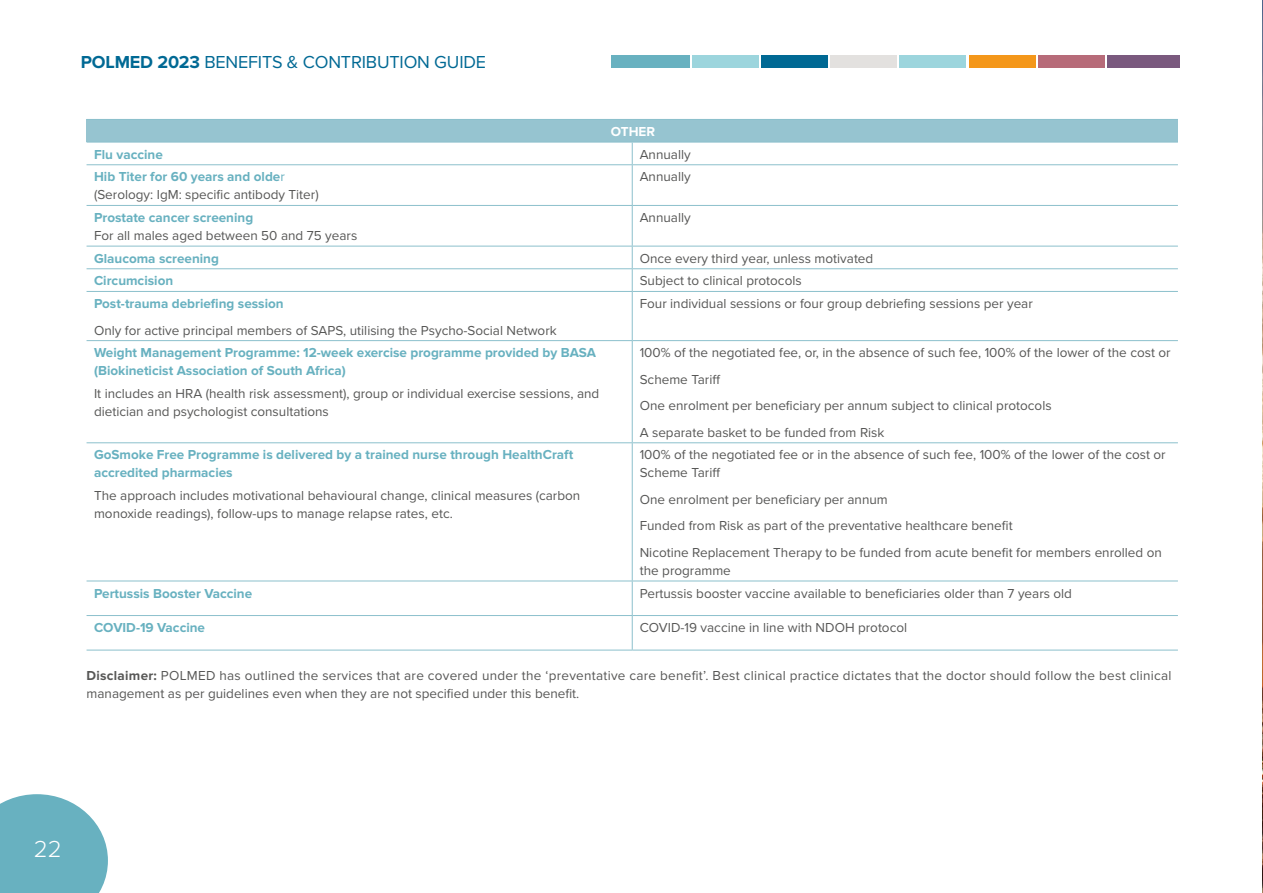
<style>
.page{position:relative;width:1263px;height:893px;background:#fff}
.page>*{position:absolute;margin:0;border:0;box-sizing:border-box;transform-origin:0 0}
.t1{font:300 24px "Proxima Nova";color:#fff}
.t2{font:18px "Proxima Nova";letter-spacing:-.01em;color:#006994}
.t3{font:13.5px/26.5px "Proxima Nova";color:#575756}
.t4{font:700 13.5px/18px "Proxima Nova";color:#68b1c0}
.t5{font:13.5px/18px "Proxima Nova";letter-spacing:.02em;color:#575756}
.t6{font:700 13.5px "Proxima Nova";color:#fff}
.s1{font-weight:700}
.s2{font-weight:700;color:#68b1c0}
.s3{color:#68b1c0}
</style>
<div class="page">
<img style="left:1262px;top:0;width:1px;height:893px">
<svg style="left:0;top:794px;width:108px;height:99px;background:#79b9c7"></svg>
<div style="left:611px;top:55px;width:78px;height:13px;background:#68b1c0"></div>
<div style="left:692px;top:55px;width:66px;height:13px;background:#9cd5dd"></div>
<div style="left:761px;top:55px;width:67px;height:13px;background:#006994"></div>
<div style="left:830px;top:55px;width:67px;height:13px;background:#e3e1df"></div>
<div style="left:900px;top:55px;width:66px;height:13px;background:#9cd5dd"></div>
<div style="left:969px;top:55px;width:66px;height:13px;background:#f4971a"></div>
<div style="left:1038px;top:55px;width:67px;height:13px;background:#b76b79"></div>
<div style="left:1107px;top:55px;width:73px;height:13px;background:#7a597e"></div>
<div style="left:87px;top:119px;width:1091px;height:23px;background:#96c4d0"></div>
<svg style="left:87px;top:143px;width:1091px;height:507px"></svg>
<hr style="left:87px;top:119px;width:545px;height:1px;background:#8cc0cc">
<hr style="left:632px;top:119px;width:546px;height:1px;background:#8cc0cc">
<hr style="left:87px;top:142px;width:545px;height:1px;background:#8cc0cc">
<hr style="left:632px;top:142px;width:546px;height:1px;background:#8cc0cc">
<svg style="left:632px;top:142px;width:1px;height:22px"></svg>
<hr style="left:87px;top:164px;width:545px;height:1px;background:#8cc0cc">
<hr style="left:632px;top:164px;width:546px;height:1px;background:#8cc0cc">
<hr style="left:632px;top:165px;width:1px;height:40px;background:#8cc0cc">
<hr style="left:87px;top:205px;width:545px;height:1px;background:#8cc0cc">
<hr style="left:632px;top:205px;width:546px;height:1px;background:#8cc0cc">
<hr style="left:632px;top:206px;width:1px;height:40px;background:#8cc0cc">
<hr style="left:87px;top:246px;width:545px;height:1px;background:#8cc0cc">
<hr style="left:632px;top:246px;width:546px;height:1px;background:#8cc0cc">
<hr style="left:87px;top:268px;width:545px;height:1px;background:#8cc0cc">
<hr style="left:632px;top:268px;width:546px;height:1px;background:#8cc0cc">
<svg style="left:632px;top:246px;width:1px;height:45px"></svg>
<hr style="left:87px;top:291px;width:545px;height:1px;background:#8cc0cc">
<hr style="left:632px;top:291px;width:546px;height:1px;background:#8cc0cc">
<hr style="left:632px;top:292px;width:1px;height:48px;background:#8cc0cc">
<hr style="left:87px;top:340px;width:545px;height:1px;background:#8cc0cc">
<hr style="left:632px;top:340px;width:546px;height:1px;background:#8cc0cc">
<hr style="left:632px;top:341px;width:1px;height:101px;background:#8cc0cc">
<hr style="left:87px;top:442px;width:545px;height:1px;background:#8cc0cc">
<hr style="left:632px;top:442px;width:546px;height:1px;background:#8cc0cc">
<hr style="left:632px;top:443px;width:1px;height:138px;background:#8cc0cc">
<hr style="left:87px;top:581px;width:545px;height:1px;background:#8cc0cc">
<hr style="left:632px;top:581px;width:546px;height:1px;background:#8cc0cc">
<hr style="left:632px;top:581px;width:1px;height:34px;background:#8cc0cc">
<hr style="left:87px;top:615px;width:545px;height:1px;background:#8cc0cc">
<hr style="left:632px;top:615px;width:546px;height:1px;background:#8cc0cc">
<hr style="left:632px;top:616px;width:1px;height:34px;background:#8cc0cc">
<hr style="left:87px;top:650px;width:545px;height:1px;background:#8cc0cc">
<hr style="left:632px;top:650px;width:546px;height:1px;background:#8cc0cc">
<h2 class="t2" style="left:81px;top:49px;width:407px"><span class="s1">POLMED 2023</span> BENEFITS &amp; CONTRIBUTION GUIDE</h2>
<p class="t6" style="left:611px;top:124px;width:46px">OTHER</p>
<p class="t4" style="left:94px;top:146px;width:70px">Flu vaccine</p>
<p class="t3" style="left:640px;top:140px;width:53px">Annually</p>
<p class="t3" style="left:94px;top:167px;width:226px;line-height:18px"><span class="s2">Hib Titer for 60 years and olde</span><span class="s3">r </span>(Serology: IgM: specific antibody Titer)</p>
<p class="t3" style="left:640px;top:163px;width:53px">Annually</p>
<p class="t4" style="left:94px;top:209px;width:161px">Prostate cancer screening</p>
<p class="t3" style="left:94px;top:222px;width:265px">For all males aged between 50 and 75 years</p>
<p class="t3" style="left:640px;top:204px;width:53px">Annually</p>
<p class="t4" style="left:94px;top:250px;width:126px">Glaucoma screening</p>
<p class="t3" style="left:640px;top:244px;width:235px">Once every third year, unless motivated</p>
<p class="t4" style="left:94px;top:272px;width:81px">Circumcision</p>
<p class="t3" style="left:640px;top:267px;width:163px">Subject to clinical protocols</p>
<p class="t4" style="left:94px;top:295px;width:191px">Post-trauma debriefing session</p>
<p class="t3" style="left:94px;top:316px;width:464px">Only for active principal members of SAPS, utilising the Psycho-Social Network</p>
<p class="t3" style="left:640px;top:290px;width:395px">Four individual sessions or four group debriefing sessions per year</p>
<p class="t4" style="left:94px;top:344px;width:504px">Weight Management Programme: 12-week exercise programme provided by BASA (Biokineticist Association of South Africa)</p>
<p class="t3" style="left:94px;top:383px;width:507px;line-height:18px">It includes an HRA (health risk assessment), group or individual exercise sessions, and dietician and psychologist consultations</p>
<p class="t4" style="left:94px;top:446px;width:481px">GoSmoke Free Programme is delivered by a trained nurse through HealthCraft accredited pharmacies</p>
<p class="t3" style="left:94px;top:486px;width:488px;line-height:18px">The approach includes motivational behavioural change, clinical measures (carbon monoxide readings), follow-ups to manage relapse rates, etc.</p>
<p class="t3" style="left:640px;top:339px;width:532px">100% of the negotiated fee, or, in the absence of such fee, 100% of the lower of the cost or Scheme Tariff<br>One enrolment per beneficiary per annum subject to clinical protocols<br>A separate basket to be funded from Risk</p>
<p class="t3" style="left:640px;top:445px;width:527px;line-height:18px">100% of the negotiated fee or in the absence of such fee, 100% of the lower of the cost or<br>Scheme Tariff</p>
<p class="t3" style="left:640px;top:486px;width:524px">One enrolment per beneficiary per annum<br>Funded from Risk as part of the preventative healthcare benefit<br>Nicotine Replacement Therapy to be funded from acute benefit for members enrolled on</p>
<p class="t3" style="left:640px;top:557px;width:93px">the programme</p>
<p class="t4" style="left:94px;top:584px;width:160px">Pertussis Booster Vaccine</p>
<p class="t3" style="left:640px;top:579px;width:434px">Pertussis booster vaccine available to beneficiaries older than 7 years old</p>
<p class="t4" style="left:94px;top:619px;width:113px">COVID-19 Vaccine</p>
<p class="t3" style="left:640px;top:614px;width:269px">COVID-19 vaccine in line with NDOH protocol</p>
<p class="t5" style="left:87px;top:666px;width:1086px"><span class="s1">Disclaimer:</span> POLMED has outlined the services that are covered under the ‘preventative care benefit’. Best clinical practice dictates that the doctor should follow the best clinical management as per guidelines even when they are not specified under this benefit.</p>
<h1 class="t1" style="left:34px;top:836px;width:29px">22</h1>
</div>
